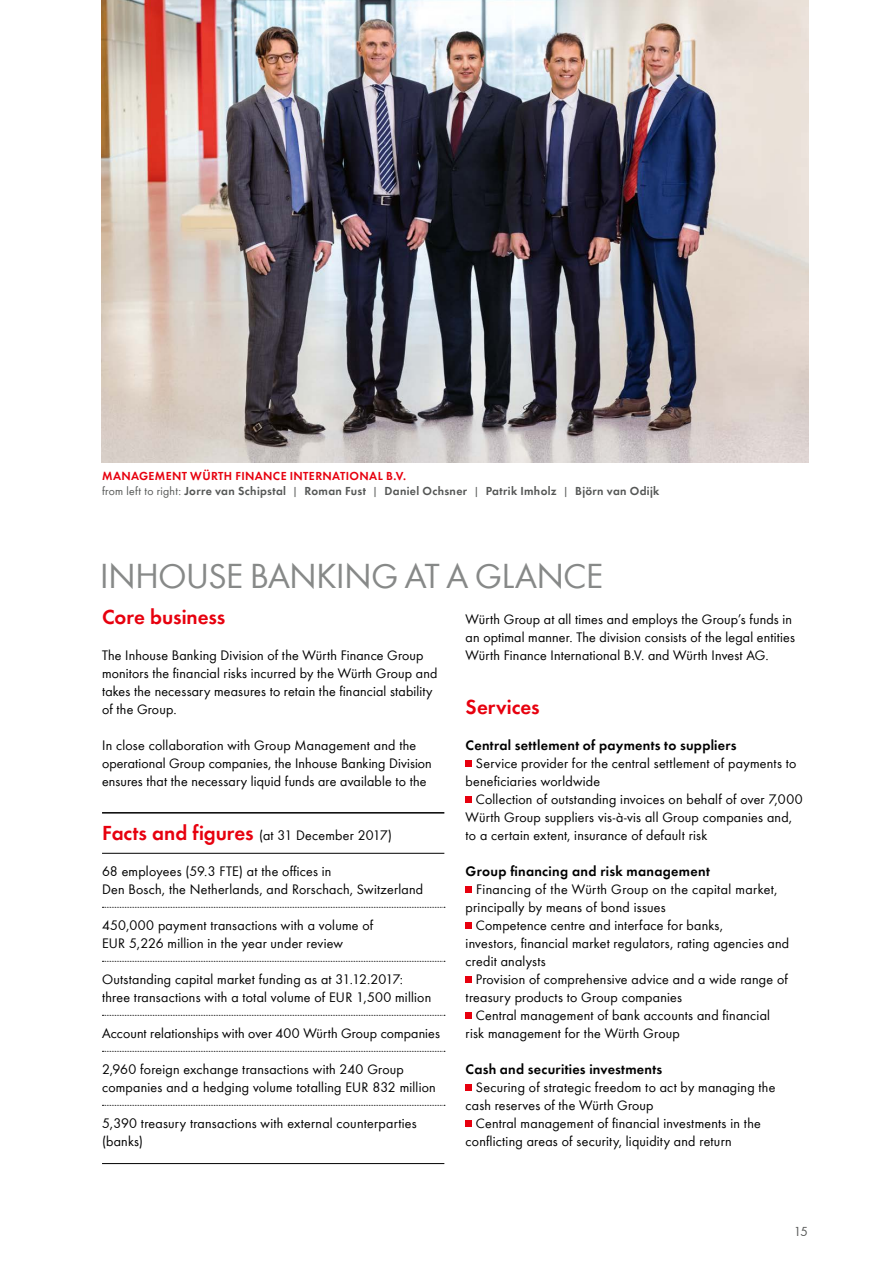
<style>
.page{position:relative;width:893px;height:1263px;background:#fff}
.page>*{position:absolute;margin:0;border:0;box-sizing:border-box;transform-origin:0 0}
.t1{font:36px "Wuerth";letter-spacing:-.005em;color:#878988}
.t2{font:600 21px "Wuerth";color:#e7000e}
.t3{font:14.25px/18px "Wuerth";letter-spacing:.015em;color:#000}
.t4{font:600 14.25px "Wuerth";letter-spacing:.02em;color:#000}
.t5{font:13.5px "Wuerth";color:#555756}
.t6{font:600 12px/15px "Wuerth";letter-spacing:.03em;color:#555756}
.s1{color:#e7000e}
.s2{font-weight:400}
.s3{font-weight:600;font-size:21px;color:#e7000e}
</style>
<div class="page">
<div style="left:466px;top:760px;width:6px;height:7px;background:#e7000e"></div>
<div style="left:466px;top:796px;width:6px;height:7px;background:#e7000e"></div>
<div style="left:466px;top:886px;width:6px;height:7px;background:#e7000e"></div>
<div style="left:466px;top:922px;width:6px;height:7px;background:#e7000e"></div>
<div style="left:466px;top:976px;width:6px;height:7px;background:#e7000e"></div>
<div style="left:466px;top:1012px;width:6px;height:7px;background:#e7000e"></div>
<div style="left:466px;top:1084px;width:6px;height:7px;background:#e7000e"></div>
<div style="left:466px;top:1120px;width:6px;height:7px;background:#e7000e"></div>
<hr style="left:102px;top:812px;width:342px;height:1px;background:#000">
<hr style="left:102px;top:853px;width:342px;height:1px;background:#000">
<svg style="left:102px;top:907px;width:343px;height:1px"></svg>
<svg style="left:102px;top:961px;width:343px;height:1px"></svg>
<svg style="left:102px;top:1015px;width:343px;height:1px"></svg>
<svg style="left:102px;top:1051px;width:343px;height:1px"></svg>
<svg style="left:102px;top:1105px;width:343px;height:1px"></svg>
<hr style="left:102px;top:1163px;width:342px;height:1px;background:#000">
<img style="left:102px;top:0;width:706px;height:462px">
<p class="t6" style="left:102px;top:468px;width:559px"><span class="s1">MANAGEMENT WÜRTH FINANCE INTERNATIONAL B.V.<br></span><span class="s2">from left to right:</span> Jorre van Schipstal <span class="s2">|</span> Roman Fust <span class="s2">|</span> Daniel Ochsner <span class="s2">|</span> Patrik Imholz <span class="s2">|</span> Björn van Odijk</p>
<h1 class="t1" style="left:100px;top:552px;width:505px">INHOUSE BANKING AT A GLANCE</h1>
<h2 class="t2" style="left:102px;top:602px;width:125px">Core business</h2>
<p class="t3" style="left:102px;top:646px;width:337px">The Inhouse Banking Division of the Würth Finance Group monitors the financial risks incurred by the Würth Group and takes the necessary measures to retain the financial stability of the Group.</p>
<p class="t3" style="left:102px;top:736px;width:331px">In close collaboration with Group Management and the operational Group companies, the Inhouse Banking Division ensures that the necessary liquid funds are available to the</p>
<p class="t3" style="left:466px;top:610px;width:331px">Würth Group at all times and employs the Group’s funds in an optimal manner. The division consists of the legal entities<br>Würth Finance International B.V. and Würth Invest AG.</p>
<h2 class="t2" style="left:466px;top:692px;width:76px">Services</h2>
<p class="t4" style="left:466px;top:735px;width:272px">Central settlement of payments to suppliers</p>
<p class="t3" style="left:466px;top:754px;width:332px;text-indent:10px">Service provider for the central settlement of payments to beneficiaries worldwide</p>
<p class="t3" style="left:466px;top:790px;width:338px;text-indent:10px">Collection of outstanding invoices on behalf of over 7,000<br>Würth Group suppliers vis-à-vis all Group companies and, to a certain extent, insurance of default risk</p>
<p class="t4" style="left:466px;top:861px;width:246px">Group financing and risk management</p>
<p class="t3" style="left:476px;top:880px;width:303px">Financing of the Würth Group on the capital market,</p>
<p class="t3" style="left:466px;top:898px;width:202px">principally by means of bond issues</p>
<p class="t3" style="left:476px;top:916px;width:249px">Competence centre and interface for banks,</p>
<p class="t3" style="left:466px;top:934px;width:325px">investors, financial market regulators, rating agencies and</p>
<p class="t3" style="left:466px;top:952px;width:82px">credit analysts</p>
<p class="t3" style="left:476px;top:970px;width:314px">Provision of comprehensive advice and a wide range of</p>
<p class="t3" style="left:466px;top:988px;width:218px">treasury products to Group companies</p>
<p class="t3" style="left:476px;top:1006px;width:296px">Central management of bank accounts and financial</p>
<p class="t3" style="left:466px;top:1024px;width:216px">risk management for the Würth Group</p>
<p class="t4" style="left:466px;top:1059px;width:198px">Cash and securities investments</p>
<p class="t3" style="left:466px;top:1078px;width:311px;text-indent:10px">Securing of strategic freedom to act by managing the cash reserves of the Würth Group</p>
<p class="t3" style="left:466px;top:1114px;width:297px;text-indent:10px">Central management of financial investments in the conflicting areas of security, liquidity and return</p>
<p class="t3" style="left:102px;top:826px;width:292px"><span class="s3">Facts and figures</span> (at 31 December 2017)</p>
<p class="t3" style="left:102px;top:862px;width:323px">68 employees (59.3 FTE) at the offices in<br>Den Bosch, the Netherlands, and Rorschach, Switzerland</p>
<p class="t3" style="left:102px;top:916px;width:273px">450,000 payment transactions with a volume of<br>EUR 5,226 million in the year under review</p>
<p class="t3" style="left:102px;top:970px;width:331px">Outstanding capital market funding as at 31.12.2017: three transactions with a total volume of EUR 1,500 million</p>
<p class="t3" style="left:102px;top:1024px;width:339px">Account relationships with over 400 Würth Group companies</p>
<p class="t3" style="left:102px;top:1060px;width:335px">2,960 foreign exchange transactions with 240 Group companies and a hedging volume totalling EUR 832 million</p>
<p class="t3" style="left:102px;top:1114px;width:316px">5,390 treasury transactions with external counterparties (banks)</p>
<p class="t5" style="left:794px;top:1222px;width:16px">15</p>
</div>
